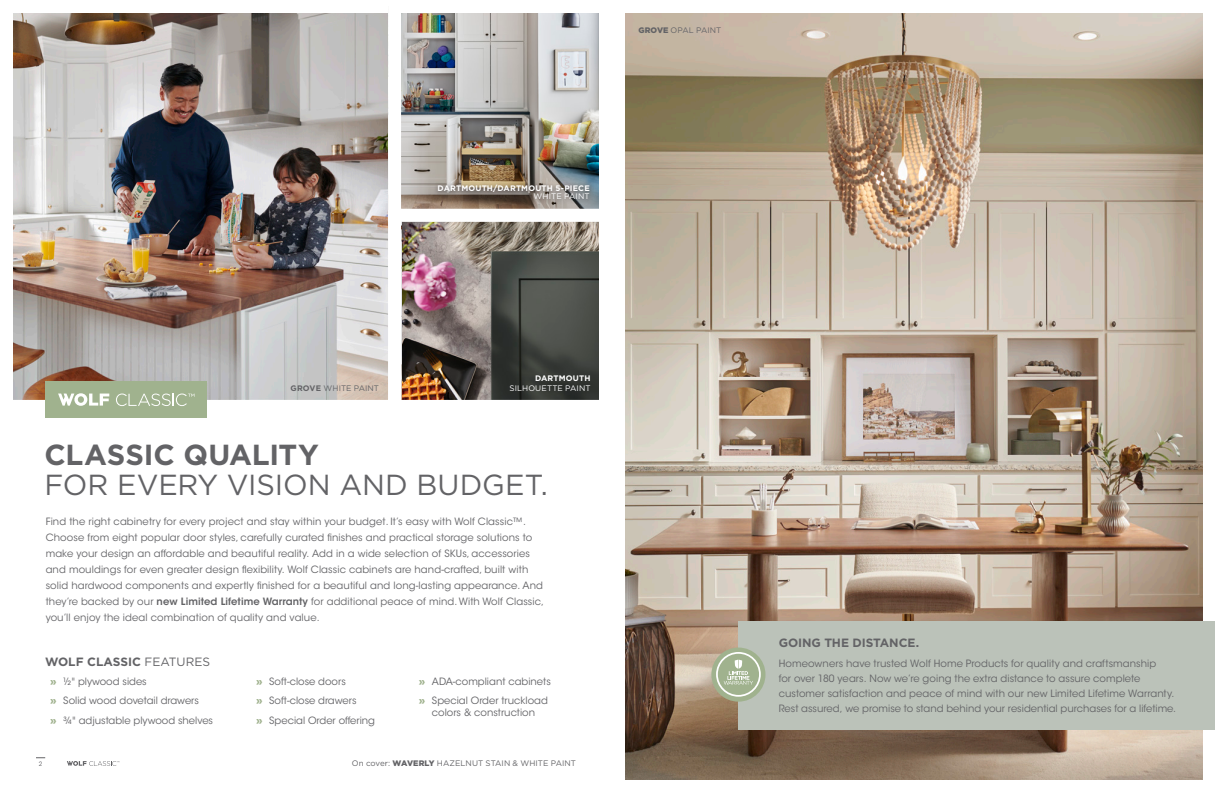
<style>
.page{position:relative;width:1215px;height:792px;background:#fff}
.page>*{position:absolute;margin:0;border:0;box-sizing:border-box;transform-origin:0 0}
.t1{font:29px "Gotham";letter-spacing:-.005em;color:#636366}
.t2{font:700 29px "Gotham";letter-spacing:-.005em;color:#636366}
.t3{font:700 12px "Gotham";letter-spacing:-.005em;color:#636366}
.t4{font:10px/16px "ITC Avant Garde Std";letter-spacing:.01em;color:#636366}
.t5{font:8px "Gotham";letter-spacing:.005em;color:#636366}
.t6{font:700 8px/8px "Gotham";letter-spacing:.02em;color:#fff;text-align:right}
.t7{font:8px/10px "Gotham";letter-spacing:.015em;color:#fff;text-align:right}
.t8{font:6px "ITC Avant Garde Std";color:#636366}
.s1{font-weight:900}
.s2{font-weight:400}
.s3{font-weight:700}
.s4{font-weight:600}
.s5{font-family:"Zeitung Pro";font-weight:700;color:#a0b28e}
</style>
<div class="page">
<img style="left:625px;top:14px;width:577px;height:765px">
<div style="left:738px;top:621px;width:477px;height:109px;background:#bbc2b9"></div>
<div style="left:711px;top:648px;width:54px;height:54px;background:#a0b28e;border-radius:50%"></div>
<svg style="left:716px;top:652px;width:45px;height:45px"></svg>
<img style="left:402px;top:14px;width:196px;height:385px">
<img style="left:14px;top:14px;width:373px;height:385px">
<div style="left:46px;top:381px;width:161px;height:37px;background:#a0b28e"></div>
<svg style="left:58px;top:393px;width:51px;height:13px"></svg>
<svg style="left:116px;top:394px;width:78px;height:12px"></svg>
<div style="left:433px;top:181px;width:161px;height:24px;background:#231f20;opacity:.75"></div>
<svg style="left:67px;top:761px;width:52px;height:5px"></svg>
<p class="t5" style="left:638px;top:25px;width:84px"><span class="s1">GROVE</span> OPAL PAINT</p>
<p class="t6" style="left:438px;top:185px;width:154px">DARTMOUTH/DARTMOUTH 5-PIECE<br><span class="s2">WHITE PAINT</span></p>
<p class="t5" style="left:291px;top:383px;width:90px"><span class="s3">GROVE</span> WHITE PAINT</p>
<p class="t7" style="left:510px;top:373px;width:83px"><span class="s3">DARTMOUTH<br></span>SILHOUETTE PAINT</p>
<p class="t2" style="left:44px;top:435px;width:276px">CLASSIC QUALITY</p>
<p class="t1" style="left:44px;top:466px;width:505px">FOR EVERY VISION AND BUDGET.</p>
<p class="t4" style="left:46px;top:513px;width:500px">Find the right cabinetry for every project and stay within your budget. It’s easy with Wolf Classic™.<br>Choose from eight popular door styles, carefully curated finishes and practical storage solutions to make your design an affordable and beautiful reality. Add in a wide selection of SKUs, accessories and mouldings for even greater design flexibility. Wolf Classic cabinets are hand-crafted, built with solid hardwood components and expertly finished for a beautiful and long-lasting appearance. And they’re backed by our <span class="s4">new Limited Lifetime Warranty</span> for additional peace of mind. With Wolf Classic, you’ll enjoy the ideal combination of quality and value.</p>
<p class="t3" style="left:45px;top:653px;width:167px">WOLF CLASSIC <span class="s2">FEATURES</span></p>
<p class="t4" style="left:50px;top:674px;width:99px"><span class="s5">»</span> ½" plywood sides</p>
<p class="t4" style="left:50px;top:693px;width:151px"><span class="s5">»</span> Solid wood dovetail drawers</p>
<p class="t4" style="left:50px;top:712px;width:165px"><span class="s5">»</span> ¾" adjustable plywood shelves</p>
<p class="t4" style="left:256px;top:672px;width:121px;line-height:19.2px"><span class="s5">»</span> Soft-close doors<br><span class="s5">»</span> Soft-close drawers<br><span class="s5">»</span> Special Order offering</p>
<p class="t4" style="left:418px;top:672px;width:134px;line-height:19.2px"><span class="s5">»</span> ADA-compliant cabinets <span class="s5">»</span> Special Order truckload</p>
<p class="t4" style="left:432px;top:705px;width:105px">colors &amp; construction</p>
<p class="t8" style="left:39px;top:760px;width:5px">2</p>
<p class="t5" style="left:352px;top:758px;width:226px">On cover: <span class="s1">WAVERLY</span> HAZELNUT STAIN &amp; WHITE PAINT</p>
<p class="t3" style="left:779px;top:635px;width:142px">GOING THE DISTANCE.</p>
<p class="t4" style="left:779px;top:656px;width:399px;line-height:15px">Homeowners have trusted Wolf Home Products for quality and craftsmanship<br>for over 180 years. Now we’re going the extra distance to assure complete customer satisfaction and peace of mind with our new Limited Lifetime Warranty.<br>Rest assured, we promise to stand behind your residential purchases for a lifetime.</p>
</div>
